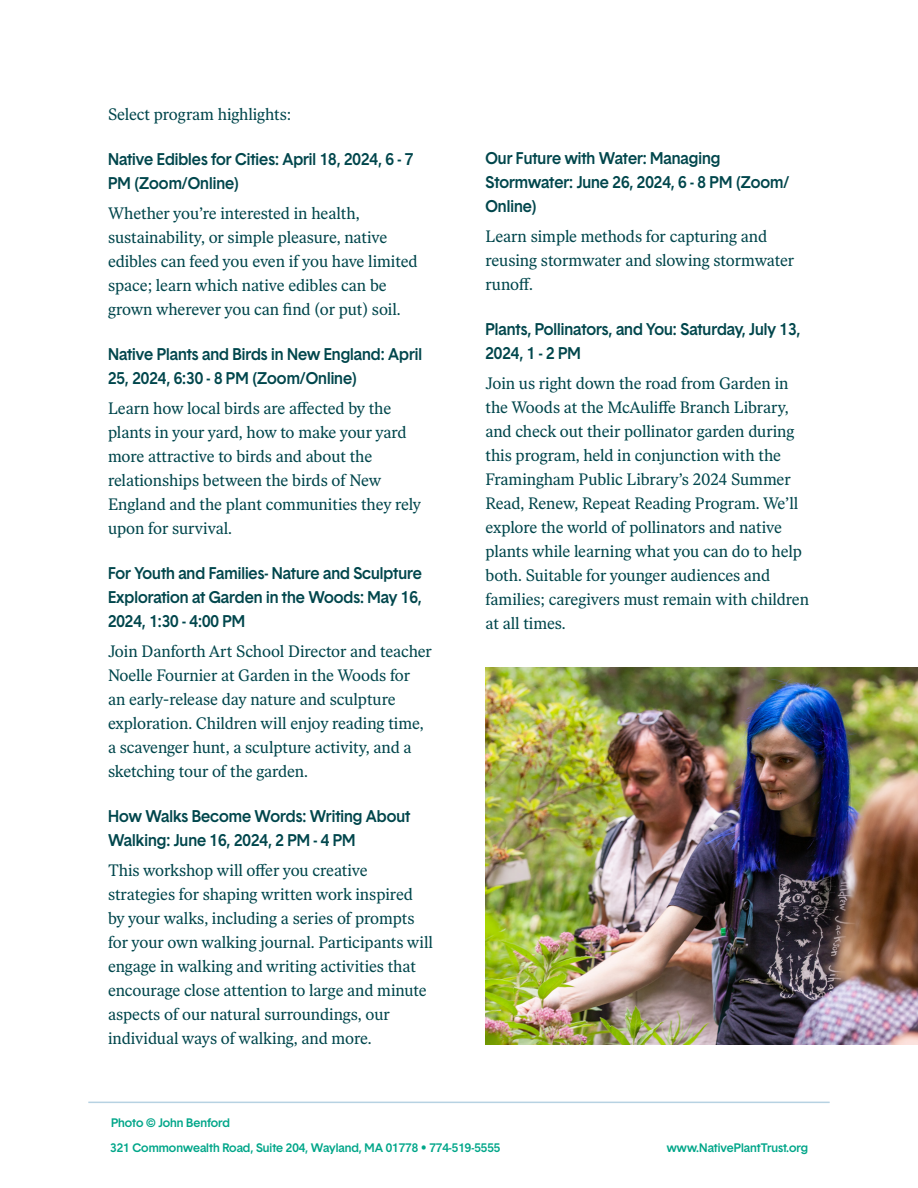
<style>
.page{position:relative;width:918px;height:1188px;background:#fff}
.page>*{position:absolute;margin:0;border:0;box-sizing:border-box;transform-origin:0 0}
.t1{font:16.5px/24px "Ivar Text";letter-spacing:-.005em;color:#00464c;scale:.95 1}
.t2{font:500 16.5px/24px "Basetica";color:#00464c;scale:.95 1}
.t3{font:500 12px "Basetica";color:#00a689}
</style>
<div class="page">
<hr style="left:88px;top:1102px;width:742px;height:1px;background:#b7d2e2">
<img style="left:485px;top:667px;width:433px;height:377px">
<p class="t1" style="left:108px;top:103px;width:194px">Select program highlights:</p>
<p class="t2" style="left:108px;top:147px;width:323px">Native Edibles for Cities: April 18, 2024, 6 - 7<br>PM (Zoom/Online)</p>
<p class="t1" style="left:108px;top:202px;width:327px">Whether you’re interested in health, sustainability, or simple pleasure, native edibles can feed you even if you have limited space; learn which native edibles can be grown wherever you can find (or put) soil.</p>
<p class="t2" style="left:108px;top:342px;width:332px">Native Plants and Birds in New England: April<br>25, 2024, 6:30 - 8 PM (Zoom/Online)</p>
<p class="t1" style="left:108px;top:397px;width:331px">Learn how local birds are affected by the plants in your yard, how to make your yard more attractive to birds and about the relationships between the birds of New England and the plant communities they rely upon for survival.</p>
<p class="t2" style="left:108px;top:561px;width:332px;text-align:justify">For Youth and Families- Nature and Sculpture Exploration at Garden in the Woods: May 16, 2024, 1:30 - 4:00 PM</p>
<p class="t1" style="left:108px;top:640px;width:343px">Join Danforth Art School Director and teacher Noelle Fournier at Garden in the Woods for<br>an early-release day nature and sculpture exploration. Children will enjoy reading time, a scavenger hunt, a sculpture activity, and a sketching tour of the garden.</p>
<p class="t2" style="left:108px;top:804px;width:320px">How Walks Become Words: Writing About<br>Walking: June 16, 2024, 2 PM - 4 PM</p>
<p class="t1" style="left:108px;top:859px;width:344px">This workshop will offer you creative strategies for shaping written work inspired by your walks, including a series of prompts for your own walking journal. Participants will engage in walking and writing activities that encourage close attention to large and minute aspects of our natural surroundings, our individual ways of walking, and more.</p>
<p class="t3" style="left:111px;top:1117px;width:121px">Photo © John Benford</p>
<p class="t2" style="left:485px;top:146px;width:321px">Our Future with Water: Managing<br>Stormwater: June 26, 2024, 6 - 8 PM (Zoom/<br>Online)</p>
<p class="t1" style="left:485px;top:225px;width:327px">Learn simple methods for capturing and reusing stormwater and slowing stormwater runoff.</p>
<p class="t2" style="left:485px;top:317px;width:333px">Plants, Pollinators, and You: Saturday, July 13,<br>2024, 1 - 2 PM</p>
<p class="t1" style="left:485px;top:372px;width:342px">Join us right down the road from Garden in the Woods at the McAuliffe Branch Library, and check out their pollinator garden during this program, held in conjunction with the Framingham Public Library’s 2024 Summer Read, Renew, Repeat Reading Program. We’ll explore the world of pollinators and native plants while learning what you can do to help both. Suitable for younger audiences and families; caregivers must remain with children at all times.</p>
<p class="t3" style="left:110px;top:1141px;width:392px">321 Commonwealth Road, Suite 204, Wayland, MA 01778 • 774-519-5555</p>
<p class="t3" style="left:667px;top:1141px;width:143px">www.NativePlantTrust.org</p>
</div>
